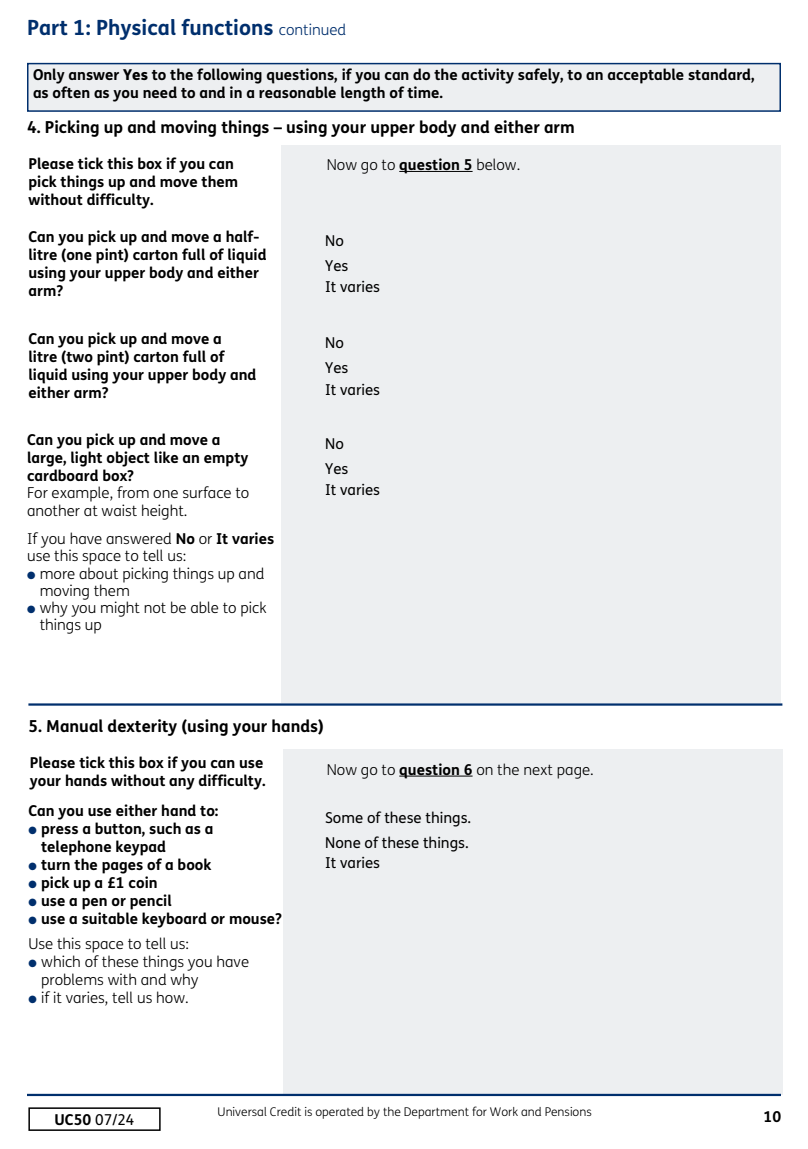
<style>
.page{position:relative;width:808px;height:1149px;background:#fff}
.page>*{position:absolute;margin:0;border:0;box-sizing:border-box;transform-origin:0 0}
.t1{font:700 21px "FS Me";color:#002f6d}
.t2{font:700 16.5px "FS Me";color:#000}
.t3{font:700 15px/18px "FS Me";color:#000}
.t4{font:300 15px/17.2px "FS Me";color:#000}
.t5{font:15px/25.5px "FS Me";color:#000}
.t6{font:300 12px "FS Me";color:#000}
.s1{font-weight:300;font-size:15px}
.s2{font-weight:800}
.s3{font-weight:700}
.s4{color:#002f6d}
</style>
<div class="page">
<div style="left:281px;top:145px;width:500px;height:557px;background:#edeff1"></div>
<div style="left:283px;top:748px;width:499px;height:346px;background:#edeff1"></div>
<hr style="left:27px;top:1093px;width:754px;height:2px;background:#002f6d">
<div style="left:28px;top:64px;width:752px;height:47px;background:#edeff1"></div>
<div style="left:27px;top:63px;width:754px;height:49px;border:2px solid #002f6d"></div>
<hr style="left:399px;top:171px;width:74px;height:1px;background:#000">
<hr style="left:28px;top:703px;width:754px;height:2px;background:#002f6d">
<hr style="left:399px;top:775px;width:74px;height:1px;background:#000">
<div style="left:28px;top:1106px;width:133px;height:24px;border:2px solid #000"></div>
<h1 class="t1" style="left:27px;top:11px;width:321px">Part 1: Physical functions <span class="s1">continued</span></h1>
<p class="t3" style="left:33px;top:65px;width:723px">Only answer <span class="s2">Yes</span> to the following questions, if you can do the activity safely, to an acceptable standard, as often as you need to and in a reasonable length of time.</p>
<p class="t2" style="left:27px;top:114px;width:549px">4. Picking up and moving things – using your upper body and either arm</p>
<p class="t3" style="left:29px;top:154px;width:211px">Please tick this box if you can pick things up and move them without difficulty.</p>
<p class="t4" style="left:327px;top:156px;width:195px">Now go to <span class="s3">question 5</span> below.</p>
<p class="t3" style="left:28px;top:227px;width:240px">Can you pick up and move a half&shy;litre (one pint) carton full of liquid using your upper body and either arm?</p>
<p class="t5" style="left:325px;top:227px;width:25px">No<br>Yes</p>
<p class="t5" style="left:325px;top:274px;width:56px">It varies</p>
<p class="t3" style="left:28px;top:329px;width:230px">Can you pick up and move a<br>litre (two pint) carton full of liquid using your upper body and either arm?</p>
<p class="t5" style="left:325px;top:329px;width:25px">No<br>Yes</p>
<p class="t5" style="left:325px;top:377px;width:56px">It varies</p>
<p class="t3" style="left:27px;top:430px;width:223px">Can you pick up and move a large, light object like an empty cardboard box?</p>
<p class="t4" style="left:27px;top:484px;width:224px">For example, from one surface to another at waist height.</p>
<p class="t4" style="left:27px;top:529px;width:249px">If you have answered <span class="s3">No</span> or <span class="s3">It varies </span>use this space to tell us:</p>
<p class="t4" style="left:40px;top:564px;width:226px;text-indent:-13px"><span class="s4">●</span> more about picking things up and moving them</p>
<p class="t4" style="left:40px;top:598px;width:228px;text-indent:-13px"><span class="s4">●</span> why you might not be able to pick things up</p>
<p class="t5" style="left:325px;top:430px;width:25px">No<br>Yes</p>
<p class="t5" style="left:325px;top:476px;width:56px">It varies</p>
<p class="t2" style="left:28px;top:712px;width:297px">5. Manual dexterity (using your hands)</p>
<p class="t3" style="left:30px;top:752px;width:237px">Please tick this box if you can use your hands without any difficulty.</p>
<p class="t4" style="left:327px;top:760px;width:269px">Now go to <span class="s3">question 6</span> on the next page.</p>
<p class="t3" style="left:28px;top:801px;width:192px">Can you use either hand to:</p>
<p class="t3" style="left:41px;top:819px;width:174px;text-indent:-13px"><span class="s4">●</span> press a button, such as a telephone keypad</p>
<p class="t3" style="left:28px;top:855px;width:184px"><span class="s4">●</span> turn the pages of a book</p>
<p class="t3" style="left:28px;top:873px;width:131px"><span class="s4">●</span> pick up a £1 coin</p>
<p class="t3" style="left:28px;top:891px;width:145px"><span class="s4">●</span> use a pen or pencil</p>
<p class="t3" style="left:28px;top:909px;width:255px"><span class="s4">●</span> use a suitable keyboard or mouse?</p>
<p class="t5" style="left:325px;top:804px;width:147px">Some of these things.<br>None of these things.</p>
<p class="t5" style="left:325px;top:849px;width:56px">It varies</p>
<p class="t4" style="left:28px;top:934px;width:162px">Use this space to tell us:</p>
<p class="t4" style="left:41px;top:952px;width:209px;line-height:18px;text-indent:-13px"><span class="s4">●</span> which of these things you have problems with and why</p>
<p class="t4" style="left:28px;top:988px;width:162px"><span class="s4">●</span> if it varies, tell us how.</p>
<p class="t5" style="left:55px;top:1106px;width:81px"><span class="s3">UC50</span> 07/24</p>
<p class="t6" style="left:218px;top:1103px;width:376px">Universal Credit is operated by the Department for Work and Pensions</p>
<p class="t3" style="left:763px;top:1106px;width:19px">10</p>
</div>
